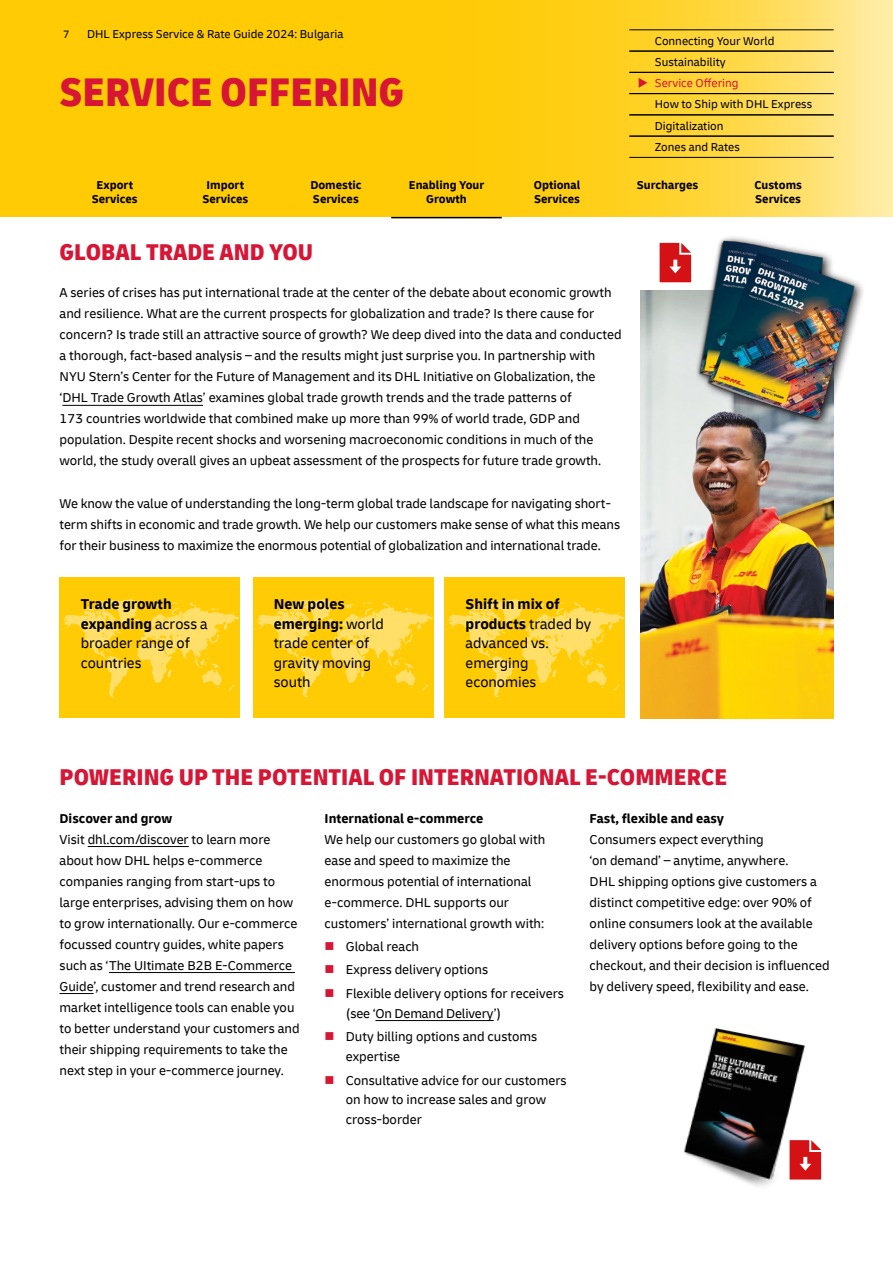
<style>
.page{position:relative;width:893px;height:1263px;background:#fff}
.page>*{position:absolute;margin:0;border:0;box-sizing:border-box;transform-origin:0 0}
.t1{font:900 condensed 42px "Delivery";color:#d71635}
.H3_Secondary_headline{font:900 condensed 24px "Delivery";color:#d71635}
.P_Copy_text{font:15px/19.5px "Delivery";color:#000}
.P_Copy_text-2{font:13.5px/21px "Delivery";color:#000}
.LI_Bulleted_List{font:13.5px/19.5px "Delivery";color:#000}
.H4_Paragraph_header{font:700 13.5px "Delivery";color:#000}
.t2{font:12px/21.3px "Delivery";color:#000}
.t3{font:700 12px/13.5px "Delivery";color:#000;text-align:center}
.t4{font:11.25px "Delivery";color:#000}
.s1{color:#d71635}
.s2{font-weight:700}
</style>
<div class="page">
<svg style="left:0;top:0;width:893px;height:217px;background:#fecf20"></svg>
<hr style="left:629px;top:30px;width:205px;height:1px;background:#000">
<hr style="left:629px;top:51px;width:205px;height:1px;background:#000">
<hr style="left:629px;top:72px;width:205px;height:1px;background:#000">
<hr style="left:629px;top:93px;width:205px;height:1px;background:#000">
<hr style="left:629px;top:115px;width:205px;height:1px;background:#000">
<hr style="left:629px;top:136px;width:205px;height:1px;background:#000">
<hr style="left:629px;top:157px;width:205px;height:1px;background:#000">
<hr style="left:391px;top:217px;width:111px;height:1px;background:#000">
<hr style="left:62px;top:405px;width:141px;height:1px;background:#000">
<div style="left:60px;top:578px;width:180px;height:140px;background:#ffcb05"></div>
<svg style="left:60px;top:599px;width:180px;height:98px"></svg>
<div style="left:253px;top:578px;width:180px;height:140px;background:#ffcb05"></div>
<svg style="left:253px;top:599px;width:180px;height:98px"></svg>
<div style="left:444px;top:578px;width:181px;height:140px;background:#ffcb05"></div>
<svg style="left:445px;top:599px;width:179px;height:98px"></svg>
<svg style="left:660px;top:243px;width:31px;height:39px"></svg>
<img style="left:641px;top:290px;width:192px;height:428px">
<div style="left:694px;top:234px;width:172px;height:197px;background:#000;opacity:.75"></div>
<img style="left:696px;top:238px;width:164px;height:193px">
<hr style="left:88px;top:846px;width:101px;height:1px;background:#000">
<hr style="left:109px;top:972px;width:186px;height:1px;background:#000">
<hr style="left:60px;top:993px;width:34px;height:1px;background:#000">
<hr style="left:375px;top:1020px;width:119px;height:1px;background:#000">
<img style="left:684px;top:1028px;width:128px;height:159px">
<svg style="left:790px;top:1140px;width:31px;height:39px"></svg>
<p class="t4" style="left:63px;top:28px;width:8px">7</p>
<p class="t2" style="left:87px;top:24px;width:258px">DHL Express Service &amp; Rate Guide 2024: Bulgaria</p>
<h1 class="t1" style="left:60px;top:65px;width:346px">SERVICE OFFERING</h1>
<p class="t2" style="left:655px;top:30px;width:121px">Connecting Your World<br>Sustainability</p>
<p class="t2" style="left:655px;top:72px;width:159px;text-indent:-17px"><span class="s1">◆ Service Offering<br></span>How to Ship with DHL Express<br>Digitalization<br>Zones and Rates</p>
<p class="t3" style="left:92px;top:178px;width:47px">Export<br>Services</p>
<p class="t3" style="left:202px;top:178px;width:47px">Import<br>Services</p>
<p class="t3" style="left:310px;top:178px;width:53px;text-align:left">Domestic<br>Services</p>
<p class="t3" style="left:409px;top:178px;width:77px">Enabling Your<br>Growth</p>
<p class="t3" style="left:534px;top:178px;width:48px;text-align:left">Optional<br>Services</p>
<p class="t3" style="left:637px;top:178px;width:63px">Surcharges</p>
<p class="t3" style="left:754px;top:178px;width:49px;text-align:left">Customs<br>Services</p>
<h3 class="H3_Secondary_headline" style="left:60px;top:236px;width:255px">GLOBAL TRADE AND YOU</h3>
<p class="P_Copy_text-2" style="left:60px;top:282px;width:564px">A series of crises has put international trade at the center of the debate about economic growth and resilience. What are the current prospects for globalization and trade? Is there cause for concern? Is trade still an attractive source of growth? We deep dived into the data and conducted a thorough, fact-based analysis – and the results might just surprise you. In partnership with NYU Stern’s Center for the Future of Management and its DHL Initiative on Globalization, the ‘DHL Trade Growth Atlas’ examines global trade growth trends and the trade patterns of<br>173 countries worldwide that combined make up more than 99% of world trade, GDP and population. Despite recent shocks and worsening macroeconomic conditions in much of the world, the study overall gives an upbeat assessment of the prospects for future trade growth.</p>
<p class="P_Copy_text-2" style="left:60px;top:493px;width:562px">We know the value of understanding the long-term global trade landscape for navigating short&shy;term shifts in economic and trade growth. We help our customers make sense of what this means for their business to maximize the enormous potential of globalization and international trade.</p>
<p class="P_Copy_text" style="left:81px;top:594px;width:129px"><span class="s2">Trade growth expanding</span> across a broader range of countries</p>
<p class="P_Copy_text" style="left:274px;top:594px;width:112px"><span class="s2">New poles emerging:</span> world trade center of gravity moving south</p>
<p class="P_Copy_text" style="left:466px;top:594px;width:127px"><span class="s2">Shift in mix of products</span> traded by advanced vs. emerging economies</p>
<h3 class="H3_Secondary_headline" style="left:60px;top:761px;width:669px">POWERING UP THE POTENTIAL OF INTERNATIONAL E-COMMERCE</h3>
<h4 class="H4_Paragraph_header" style="left:60px;top:809px;width:114px">Discover and grow</h4>
<p class="P_Copy_text-2" style="left:60px;top:828px;width:242px">Visit dhl.com/discover to learn more about how DHL helps e-commerce companies ranging from start-ups to large enterprises, advising them on how to grow internationally. Our e-commerce focussed country guides, white papers such as ‘The UItimate B2B E-Commerce Guide’, customer and trend research and market intelligence tools can enable you to better understand your customers and their shipping requirements to take the next step in your e-commerce journey.</p>
<h4 class="H4_Paragraph_header" style="left:590px;top:809px;width:136px">Fast, flexible and easy</h4>
<p class="P_Copy_text-2" style="left:590px;top:828px;width:241px">Consumers expect everything<br>‘on demand’ – anytime, anywhere.<br>DHL shipping options give customers a distinct competitive edge: over 90% of online consumers look at the available delivery options before going to the checkout, and their decision is influenced by delivery speed, flexibility and ease.</p>
<h4 class="H4_Paragraph_header" style="left:325px;top:809px;width:160px">International e-commerce</h4>
<p class="P_Copy_text-2" style="left:325px;top:828px;width:222px">We help our customers go global with ease and speed to maximize the enormous potential of international e-commerce. DHL supports our customers’ international growth with:</p>
<p class="LI_Bulleted_List" style="left:325px;top:936px;width:96px"><span class="s1">■</span> Global reach</p>
<p class="LI_Bulleted_List" style="left:325px;top:960px;width:165px"><span class="s1">■</span> Express delivery options</p>
<p class="LI_Bulleted_List" style="left:346px;top:984px;width:220px;text-indent:-21px"><span class="s1">■</span> Flexible delivery options for receivers (see ‘On Demand Delivery’)</p>
<p class="LI_Bulleted_List" style="left:346px;top:1027px;width:193px;text-indent:-21px"><span class="s1">■</span> Duty billing options and customs expertise</p>
<p class="LI_Bulleted_List" style="left:346px;top:1070px;width:222px;text-indent:-21px"><span class="s1">■</span> Consultative advice for our customers on how to increase sales and grow cross-border</p>
</div>
